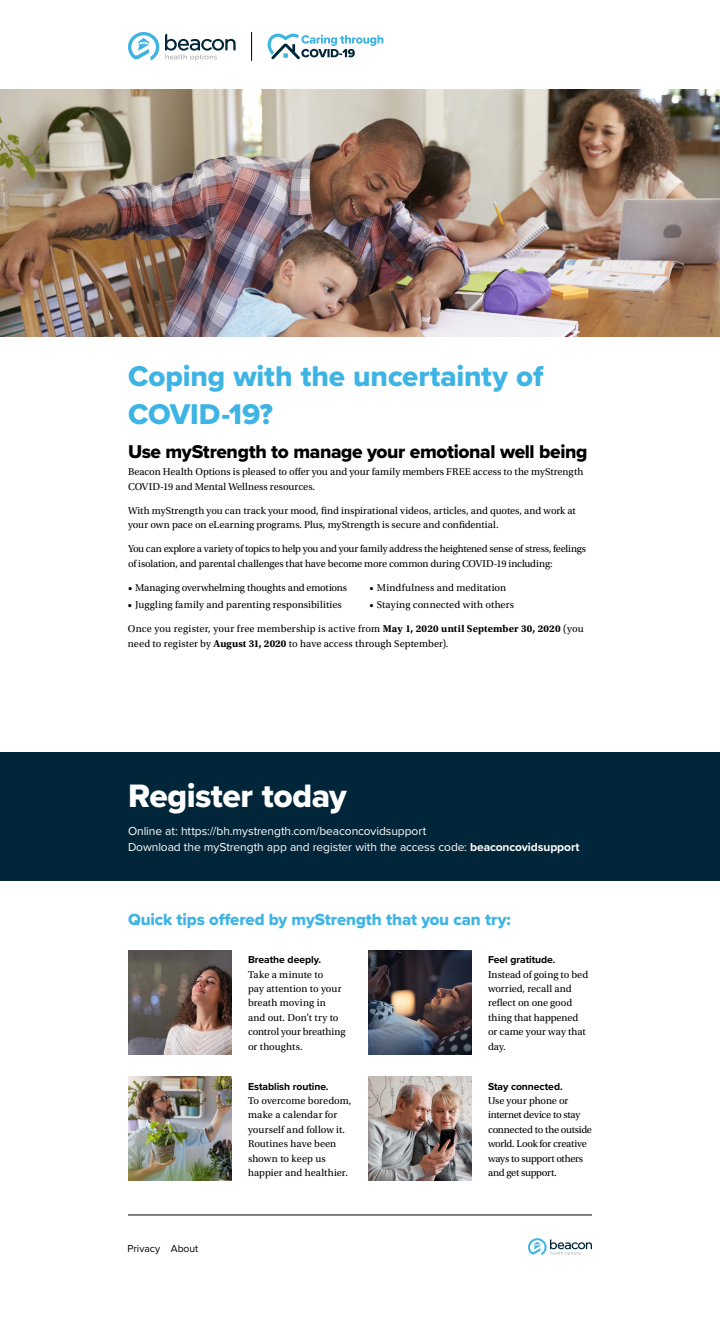
<style>
.page{position:relative;width:720px;height:1319px;background:#fff}
.page>*{position:absolute;margin:0;border:0;box-sizing:border-box;transform-origin:0 0}
.t1{font:33.6px "Proxima Nova Extrabld";letter-spacing:-.015em;color:#fff}
.t2{font:29.6px/38.4px "Proxima Nova Extrabld";letter-spacing:-.005em;color:#3eb4e4}
.t3{font:19.2px "Proxima Nova Extrabld";letter-spacing:-.02em;color:#000}
.t4{font:16.8px "Proxima Nova Extrabld";letter-spacing:-.005em;color:#3eb4e4}
.t5{font:12px/16px "Proxima Nova";letter-spacing:-.005em;color:#fff}
.t6{font:10.4px/14.4px "Utopia Std";letter-spacing:-.005em;color:#000}
.t7{font:10.4px/14.4px "Utopia Std";letter-spacing:-.025em;color:#000}
.t8{font:700 10.4px "Proxima Nova";letter-spacing:-.005em;color:#000}
.t9{font:10.4px "Proxima Nova";letter-spacing:-.005em;color:#000}
.s1{font-weight:700}
</style>
<div class="page">
<svg style="left:128px;top:32px;width:31px;height:29px"></svg>
<svg style="left:165px;top:34px;width:71px;height:27px"></svg>
<svg style="left:528px;top:1238px;width:64px;height:17px"></svg>
<hr style="left:128px;top:1214px;width:464px;height:1px;background:#000">
<svg style="left:251px;top:32px;width:1px;height:29px"></svg>
<img style="left:0;top:90px;width:720px;height:246px">
<svg style="left:268px;top:34px;width:115px;height:25px"></svg>
<div style="left:0;top:752px;width:720px;height:128px;background:#012639"></div>
<img style="left:128px;top:950px;width:104px;height:104px">
<img style="left:368px;top:950px;width:104px;height:104px">
<img style="left:128px;top:1076px;width:104px;height:104px">
<img style="left:368px;top:1076px;width:104px;height:104px">
<h1 class="t2" style="left:128px;top:356px;width:417px">Coping with the uncertainty of<br>COVID-19?</h1>
<h1 class="t3" style="left:128px;top:437px;width:461px">Use myStrength to manage your emotional well being</h1>
<p class="t6" style="left:128px;top:465px;width:457px">Beacon Health Options is pleased to ofer you and your family members FREE access to the myStrength<br>COVID-19 and Mental Wellness resources.</p>
<p class="t6" style="left:128px;top:503px;width:449px">With myStrength you can track your mood, fnd inspirational videos, articles, and quotes, and work at your own pace on eLearning programs. Plus, myStrength is secure and confdential.</p>
<p class="t6" style="left:128px;top:542px;width:460px">You can explore a variety of topics to help you and your family address the heightened sense of stress, feelings of isolation, and parental challenges that have become more common during COVID-19 including:</p>
<p class="t6" style="left:128px;top:580px;width:221px">• Managing overwhelming thoughts and emotions</p>
<p class="t6" style="left:370px;top:580px;width:138px">• Mindfulness and meditation</p>
<p class="t6" style="left:128px;top:598px;width:215px">• Juggling family and parenting responsibilities</p>
<p class="t6" style="left:370px;top:598px;width:146px">• Staying connected with others</p>
<p class="t6" style="left:128px;top:622px;width:457px">Once you register, your free membership is active from <span class="s1">May 1, 2020 until September 30, 2020</span> (you need to register by <span class="s1">August 31, 2020</span> to have access through September).</p>
<p class="t1" style="left:128px;top:770px;width:220px">Register today</p>
<p class="t5" style="left:128px;top:823px;width:453px">Online at: https://bh.mystrength.com/beaconcovidsupport<br>Download the myStrength app and register with the access code: <span class="s1">beaconcovidsupport</span></p>
<h1 class="t4" style="left:128px;top:906px;width:384px">Quick tips ofered by myStrength that you can try:</h1>
<h1 class="t8" style="left:248px;top:951px;width:75px">Breathe deeply.</h1>
<p class="t6" style="left:248px;top:967px;width:99px">Take a minute to<br>pay attention to your breath moving in and out. Don’t try to control your breathing or thoughts.</p>
<h1 class="t8" style="left:488px;top:952px;width:69px">Feel gratitude.</h1>
<p class="t6" style="left:488px;top:967px;width:102px">Instead of going to bed worried, recall and refect on one good thing that happened or came your way that day.</p>
<p class="t9" style="left:128px;top:1240px;width:72px">Privacy About</p>
<h1 class="t8" style="left:248px;top:1078px;width:82px">Establish routine.</h1>
<p class="t6" style="left:248px;top:1093px;width:105px">To overcome boredom, make a calendar for yourself and follow it.<br>Routines have been shown to keep us happier and healthier.</p>
<h1 class="t8" style="left:488px;top:1078px;width:76px">Stay connected.</h1>
<p class="t7" style="left:488px;top:1093px;width:106px">Use your phone or internet device to stay connected to the outside world. Look for creative ways to support others and get support.</p>
</div>
